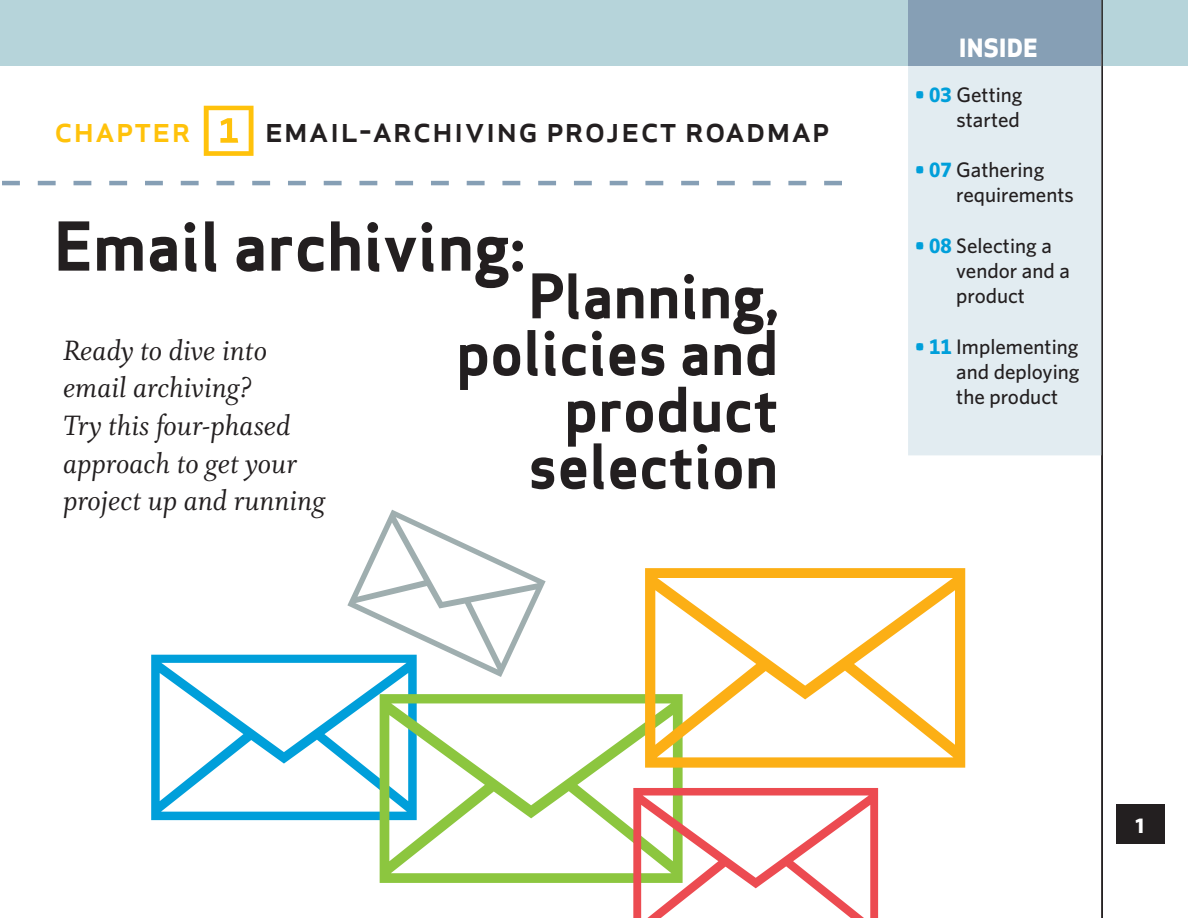
<style>
.page{position:relative;width:1188px;height:918px;background:#fff}
.page>*{position:absolute;margin:0;border:0;box-sizing:border-box;transform-origin:0 0}
.t1{font:65.7px "Apex Sans Bold T";color:#231f20}
.t2{font:60px/56.7px "Apex Sans Bold T";color:#231f20;text-align:right}
.t3{font:36px "Apex Sans Medium C";color:#231f20}
.t4{font:31.35px/37.7px "Whitman Italic Os F";color:#231f20}
.t5{font:24.6px "Apex Sans Extra Bold T";color:#fff}
.t6{font:500 21px/25.2px "Whitney";color:#231f20}
.s1{color:#ffc20b}
.s2{font-family:"Whitney Index White Square Bd";font-size:57.15px;color:#ffc20b}
.s3{font-weight:700;color:#009fda}
.s4{font-family:"Whitney Numeric";font-weight:700;color:#009fda}
</style>
<div class="page">
<div style="left:1116px;top:805px;width:49px;height:39px;background:#231f20"></div>
<div style="left:0;top:0;width:1188px;height:65px;background:#b6d4da"></div>
<div style="left:909px;top:55px;width:192px;height:400px;background:#e2ecf1"></div>
<div style="left:908px;top:54px;width:194px;height:401px;border:2px solid #e2ecf1"></div>
<div style="left:908px;top:0;width:193px;height:65px;background:#869fb5"></div>
<hr style="left:1101px;top:0;width:2px;height:918px;background:#231f20">
<svg style="left:2px;top:181px;width:840px;height:4px"></svg>
<svg style="left:151px;top:655px;width:266px;height:165px"></svg>
<svg style="left:380px;top:694px;width:303px;height:189px"></svg>
<svg style="left:347px;top:510px;width:199px;height:167px"></svg>
<svg style="left:645px;top:568px;width:320px;height:200px"></svg>
<svg style="left:633px;top:788px;width:245px;height:130px"></svg>
<h3 class="t3" style="left:54px;top:105px;width:778px"><span class="s1">chapter</span> <span class="s2">1</span> email-archiving project roadmap</h3>
<h1 class="t1" style="left:54px;top:204px;width:472px">Email archiving:</h1>
<h2 class="t2" style="left:456px;top:267px;width:324px">Planning, policies and product selection</h2>
<h3 class="t4" style="left:63px;top:332px;width:263px">Ready to dive into email archiving?<br>Try this four-phased approach to get your project up and running</h3>
<p class="t5" style="left:959px;top:32px;width:80px">INSIDE</p>
<p class="t6" style="left:915px;top:81px;width:109px;text-align:right"><span class="s3">•</span> <span class="s4">03</span> Getting started</p>
<p class="t6" style="left:956px;top:157px;width:119px;text-indent:-42px"><span class="s3">•</span> <span class="s4">07</span> Gathering requirements</p>
<p class="t6" style="left:956px;top:232px;width:115px;text-indent:-42px"><span class="s3">•</span> <span class="s4">08</span> Selecting a vendor and a product</p>
<p class="t6" style="left:956px;top:333px;width:125px;text-align:justify;text-indent:-42px"><span class="s3">•</span> <span class="s4">11</span> Implementing and deploying the product</p>
</div>
